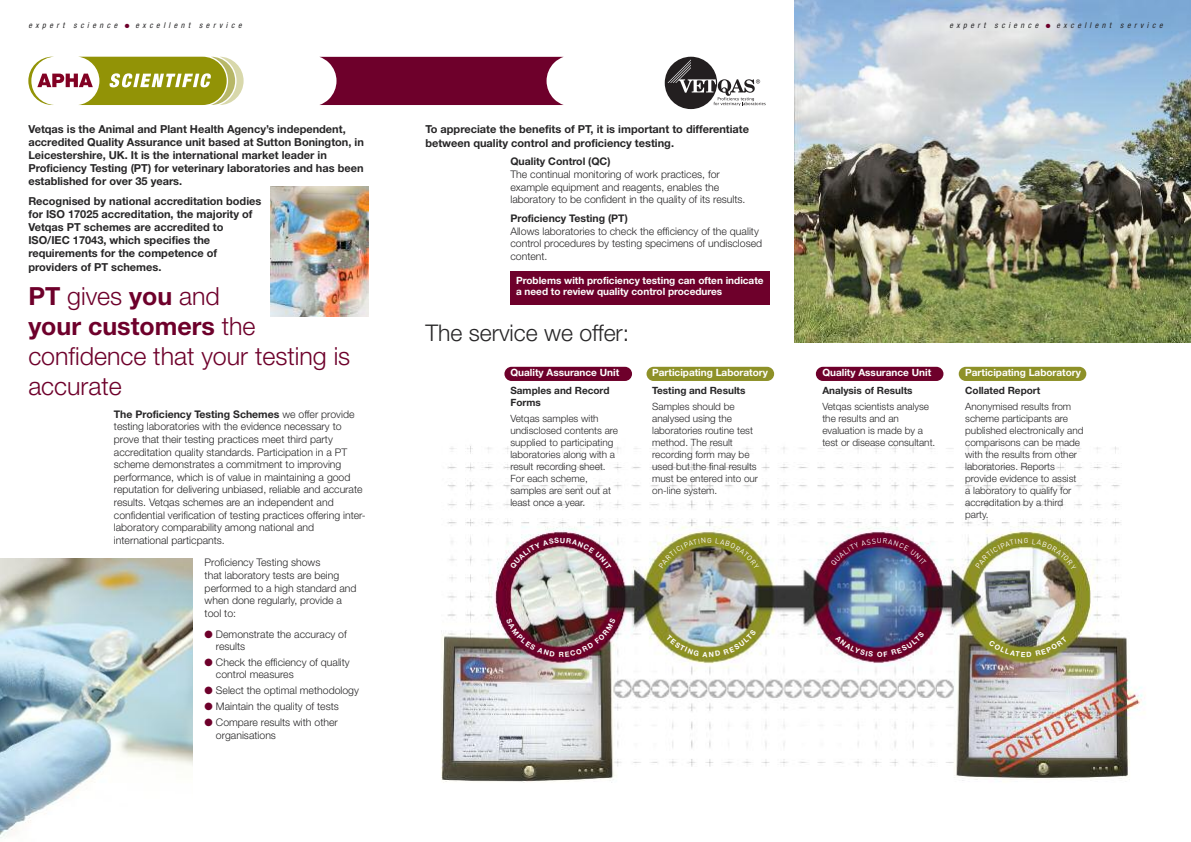
<style>
.page{position:relative;width:1191px;height:842px;background:#fff}
.page>*{position:absolute;margin:0;border:0;box-sizing:border-box;transform-origin:0 0}
.t1{font:300 25px/30px "Helvetica Neue";color:#6e002b}
.t2{font:300 23px "Helvetica Neue";color:#272627}
.t3{font:700 11px/13.2px "Helvetica Neue";color:#272627}
.t4{font:300 10.5px/12.6px "Helvetica Neue";color:#272627}
.t5{font:700 10.5px "Helvetica Neue";color:#272627}
.t6{font:300 10px/12px "Helvetica Neue";color:#272627}
.t7{font:700 10px/11.8px "Helvetica Neue";color:#fff}
.t8{font:700 10px/12px "Helvetica Neue";color:#272627}
.t9{font:italic condensed 8px "Helvetica Neue";letter-spacing:.445em;color:#272627}
.s1{color:#6e002b}
.s2{font-weight:700}
</style>
<div class="page">
<div style="left:816px;top:367px;width:127px;height:14px;background:#6e002b;border-radius:7px"></div>
<div style="left:958px;top:367px;width:128px;height:14px;background:#8e9128;border-radius:7px"></div>
<div style="left:646px;top:367px;width:128px;height:14px;background:#8e9128;border-radius:7px"></div>
<div style="left:504px;top:367px;width:128px;height:14px;background:#6e002b;border-radius:7px"></div>
<div style="left:510px;top:271px;width:260px;height:33px;background:#6e002b"></div>
<img style="left:441px;top:444px;width:702px;height:339px">
<img style="left:270px;top:186px;width:99px;height:131px">
<img style="left:794px;top:0;width:397px;height:343px">
<div style="left:665px;top:57px;width:52px;height:52px;background:#231f20;border-radius:50%"></div>
<svg style="left:667px;top:60px;width:98px;height:46px"></svg>
<svg style="left:28px;top:57px;width:216px;height:48px"></svg>
<svg style="left:319px;top:57px;width:244px;height:48px;background:#7c1940"></svg>
<img style="left:0;top:559px;width:193px;height:279px">
<svg style="left:988px;top:636px;width:79px;height:21px;background:#8b8e49"></svg>
<svg style="left:975px;top:538px;width:101px;height:32px"></svg>
<svg style="left:835px;top:631px;width:89px;height:26px;background:#653863"></svg>
<svg style="left:830px;top:538px;width:96px;height:28px;background:#69406b"></svg>
<svg style="left:666px;top:630px;width:90px;height:27px;background:#a9b17b"></svg>
<img style="left:658px;top:538px;width:101px;height:31px">
<img style="left:506px;top:618px;width:110px;height:39px">
<svg style="left:510px;top:538px;width:101px;height:31px;background:#aa7a8a"></svg>
<p class="t9" style="left:28px;top:22px;width:215px">expert science <span class="s1">●</span> excellent service</p>
<p class="t9" style="left:949px;top:22px;width:215px">expert science <span class="s1">●</span> excellent service</p>
<p class="t3" style="left:28px;top:123px;width:337px">Vetqas is the Animal and Plant Health Agency’s independent, accredited Quality Assurance unit based at Sutton Bonington, in Leicestershire, UK. It is the international market leader in Proficiency Testing (PT) for veterinary laboratories and has been established for over 35 years.</p>
<p class="t3" style="left:28px;top:195px;width:234px">Recognised by national accreditation bodies for ISO 17025 accreditation, the majority of Vetqas PT schemes are accredited to ISO/IEC 17043, which specifies the requirements for the competence of providers of PT schemes.</p>
<h1 class="t1" style="left:28px;top:284px;width:323px"><span class="s2">PT</span> gives <span class="s2">you</span> and<br><span class="s2">your customers</span> the confidence that your testing is accurate</h1>
<p class="t4" style="left:114px;top:409px;width:253px"><span class="s2">The Proficiency Testing Schemes</span> we offer provide testing laboratories with the evidence necessary to prove that their testing practices meet third party accreditation quality standards. Participation in a PT scheme demonstrates a commitment to improving performance, which is of value in maintaining a good reputation for delivering unbiased, reliable and accurate results. Vetqas schemes are an independent and confidential verification of testing practices offering inter&shy;laboratory comparability among national and international particpants.</p>
<p class="t4" style="left:205px;top:557px;width:153px">Proficiency Testing shows<br>that laboratory tests are being performed to a high standard and when done regularly, provide a tool to:</p>
<p class="t4" style="left:216px;top:629px;width:132px;line-height:12.1px;text-indent:-11px"><span class="s1">●</span> Demonstrate the accuracy of results</p>
<p class="t4" style="left:216px;top:657px;width:135px;line-height:12.1px;text-indent:-11px"><span class="s1">●</span> Check the efficiency of quality control measures</p>
<p class="t4" style="left:205px;top:685px;width:156px"><span class="s1">●</span> Select the optimal methodology</p>
<p class="t4" style="left:205px;top:701px;width:136px"><span class="s1">●</span> Maintain the quality of tests</p>
<p class="t4" style="left:216px;top:718px;width:123px;line-height:12.1px;text-indent:-11px"><span class="s1">●</span> Compare results with other organisations</p>
<p class="t3" style="left:425px;top:123px;width:325px;line-height:13.9px">To appreciate the benefits of PT, it is important to differentiate between quality control and proficiency testing.</p>
<p class="t5" style="left:510px;top:158px;width:102px">Quality Control (QC)</p>
<p class="t4" style="left:510px;top:169px;width:236px">The continual monitoring of work practices, for example equipment and reagents, enables the laboratory to be confident in the quality of its results.</p>
<p class="t5" style="left:510px;top:214px;width:119px">Proficiency Testing (PT)</p>
<p class="t4" style="left:510px;top:226px;width:253px">Allows laboratories to check the efficiency of the quality control procedures by testing specimens of undisclosed content.</p>
<p class="t7" style="left:516px;top:275px;width:249px">Problems with proficiency testing can often indicate a need to review quality control procedures</p>
<h2 class="t2" style="left:425px;top:325px;width:205px">The service we offer:</h2>
<p class="t7" style="left:510px;top:368px;width:110px">Quality Assurance Unit</p>
<p class="t8" style="left:510px;top:385px;width:101px">Samples and Record<br>Forms</p>
<p class="t6" style="left:510px;top:414px;width:109px">Vetqas samples with undisclosed contents are supplied to participating laboratories along with a result recording sheet.<br>For each scheme, samples are sent out at least once a year.</p>
<p class="t7" style="left:652px;top:368px;width:117px">Participating Laboratory</p>
<p class="t8" style="left:652px;top:385px;width:95px">Testing and Results</p>
<p class="t6" style="left:652px;top:402px;width:107px">Samples should be analysed using the laboratories routine test method. The result recording form may be used but the final results must be entered into our on-line system.</p>
<p class="t7" style="left:822px;top:368px;width:110px">Quality Assurance Unit</p>
<p class="t8" style="left:822px;top:385px;width:92px">Analysis of Results</p>
<p class="t6" style="left:822px;top:402px;width:115px">Vetqas scientists analyse the results and an evaluation is made by a test or disease consultant.</p>
<p class="t7" style="left:965px;top:368px;width:117px">Participating Laboratory</p>
<p class="t8" style="left:965px;top:385px;width:77px">Collated Report</p>
<p class="t6" style="left:965px;top:402px;width:120px">Anonymised results from scheme participants are published electronically and comparisons can be made with the results from other laboratories. Reports provide evidence to assist a laboratory to qualify for accreditation by a third party.</p>
</div>
